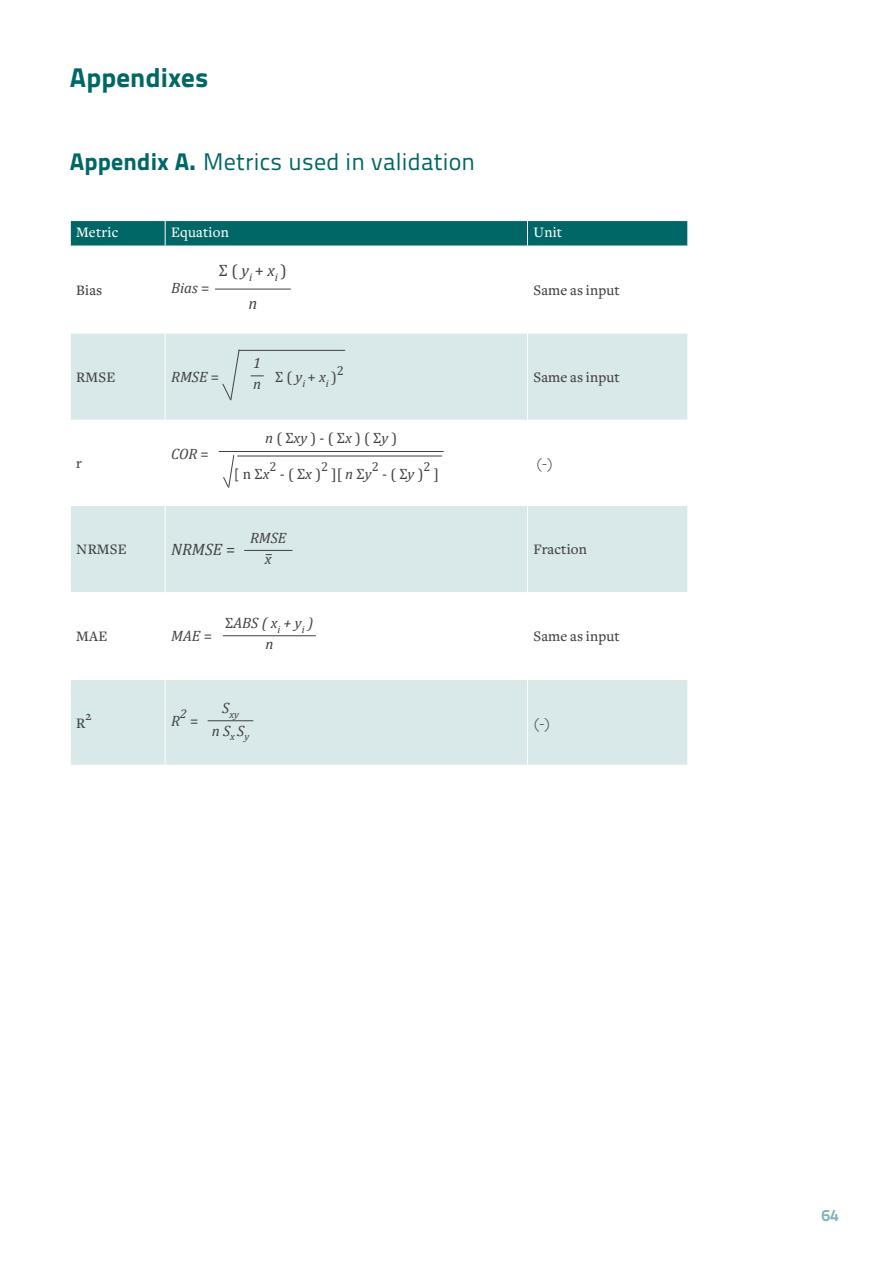
<style>
.page{position:relative;width:893px;height:1263px;background:#fff}
.page>*{position:absolute;margin:0;border:0;box-sizing:border-box;transform-origin:0 0}
.Heading_one__no_bull{font:800 27px "Titillium Text 22 L";letter-spacing:.01em;color:#066}
.Heading_one__no_bull-2{font:24px "Titillium Text 22 L";letter-spacing:.01em;color:#066}
.t1{font:16.5px/33px "Cambria";color:#414042;text-align:center}
.t2{font:italic 16.5px "Cambria";color:#414042}
.t3{font:700 16.5px "Titillium Text 22 L";color:#066}
.t4{font:500 15px "Freight Text";letter-spacing:.01em;color:#414042}
.t5{font:italic 15px/21px "Cambria";color:#414042;text-align:center}
.t6{font:15px "Cambria";color:#414042}
.t7{font:500 15px "Freight Text";letter-spacing:.01em;color:#fff}
.t8{font:12.75px "Cambria";color:#414042}
.t9{font:500 12.75px "Freight Text";color:#414042}
.t10{font:italic 12.75px "Cambria";color:#414042}
.t11{font:italic 10.5px "Cambria";color:#414042}
.s1{font-weight:800}
.s2{font-weight:800;font-size:27px}
.s3{font-style:normal}
.s4{font-style:italic}
</style>
<div class="page">
<svg style="left:71px;top:334px;width:616px;height:431px;fill:#d9e8e8"></svg>
<div style="left:70px;top:221px;width:618px;height:25px;background:#066"></div>
<hr style="left:70px;top:245px;width:95px;height:2px;background:#fff">
<hr style="left:165px;top:245px;width:362px;height:2px;background:#fff">
<hr style="left:527px;top:245px;width:160px;height:2px;background:#fff">
<hr style="left:165px;top:333px;width:1px;height:87px;background:#fff">
<hr style="left:527px;top:333px;width:1px;height:87px;background:#fff">
<hr style="left:165px;top:420px;width:1px;height:85px;background:#fff">
<hr style="left:527px;top:420px;width:1px;height:85px;background:#fff">
<hr style="left:165px;top:506px;width:1px;height:86px;background:#fff">
<hr style="left:527px;top:506px;width:1px;height:86px;background:#fff">
<hr style="left:165px;top:593px;width:1px;height:86px;background:#fff">
<hr style="left:527px;top:593px;width:1px;height:86px;background:#fff">
<hr style="left:165px;top:680px;width:1px;height:85px;background:#fff">
<hr style="left:527px;top:680px;width:1px;height:85px;background:#fff">
<hr style="left:71px;top:420px;width:94px;height:1px;background:#fff">
<hr style="left:165px;top:420px;width:362px;height:1px;background:#fff">
<hr style="left:527px;top:420px;width:161px;height:1px;background:#fff">
<hr style="left:71px;top:505px;width:94px;height:1px;background:#fff">
<hr style="left:165px;top:505px;width:362px;height:1px;background:#fff">
<hr style="left:527px;top:505px;width:161px;height:1px;background:#fff">
<hr style="left:71px;top:592px;width:94px;height:1px;background:#fff">
<hr style="left:165px;top:592px;width:362px;height:1px;background:#fff">
<hr style="left:527px;top:592px;width:161px;height:1px;background:#fff">
<hr style="left:71px;top:679px;width:94px;height:1px;background:#fff">
<hr style="left:165px;top:679px;width:362px;height:1px;background:#fff">
<hr style="left:527px;top:679px;width:161px;height:1px;background:#fff">
<hr style="left:215px;top:289px;width:75px;height:1px;background:#414042">
<svg style="left:222px;top:349px;width:18px;height:52px"></svg>
<svg style="left:251px;top:375px;width:12px;height:1px"></svg>
<hr style="left:239px;top:350px;width:106px;height:1px;background:#414042">
<hr style="left:238px;top:456px;width:204px;height:1px;background:#414042">
<hr style="left:219px;top:451px;width:224px;height:1px;background:#414042">
<hr style="left:244px;top:550px;width:48px;height:1px;background:#414042">
<hr style="left:223px;top:635px;width:92px;height:1px;background:#414042">
<hr style="left:208px;top:720px;width:45px;height:1px;background:#414042">
<svg style="left:223px;top:455px;width:15px;height:33px"></svg>
<p class="Heading_one__no_bull" style="left:70px;top:57px;width:140px">Appendixes</p>
<p class="Heading_one__no_bull-2" style="left:70px;top:144px;width:407px"><span class="s1">Appendix A</span><span class="s2">.</span> Metrics used in validation</p>
<p class="t7" style="left:76px;top:224px;width:43px">Metric</p>
<p class="t7" style="left:171px;top:224px;width:59px">Equation</p>
<p class="t7" style="left:533px;top:224px;width:30px">Unit</p>
<p class="t4" style="left:76px;top:282px;width:28px">Bias</p>
<p class="t5" style="left:171px;top:277px;width:40px">Bias <span class="s3">=</span></p>
<p class="t1" style="left:219px;top:253px;width:70px">Σ ( <span class="s4">y</span><sub>i</sub> + <span class="s4">x</span><sub>i</sub> ) <span class="s4">n</span></p>
<p class="t4" style="left:76px;top:369px;width:41px">RMSE</p>
<p class="t5" style="left:171px;top:366px;width:50px">RMSE <span class="s3">=</span></p>
<p class="t4" style="left:76px;top:455px;width:7px">r</p>
<p class="t5" style="left:171px;top:443px;width:39px">COR <span class="s3">=</span></p>
<p class="t5" style="left:253px;top:352px;width:9px">1</p>
<p class="t5" style="left:253px;top:373px;width:10px">n</p>
<p class="t6" style="left:275px;top:368px;width:63px">Σ ( <span class="s4">y</span><sub>i</sub> + <span class="s4">x</span><sub>i</sub> )</p>
<p class="t8" style="left:337px;top:363px;width:9px">2</p>
<p class="t6" style="left:265px;top:429px;width:134px"><span class="s4">n</span> ( Σ<span class="s4">xy</span> ) - ( Σ<span class="s4">x</span> ) ( Σ<span class="s4">y</span> )</p>
<p class="t6" style="left:243px;top:465px;width:28px">n Σ<span class="s4">x</span></p>
<p class="t8" style="left:269px;top:459px;width:9px">2</p>
<p class="t8" style="left:321px;top:459px;width:9px">2</p>
<p class="t8" style="left:372px;top:459px;width:9px">2</p>
<p class="t8" style="left:423px;top:459px;width:9px">2</p>
<p class="t6" style="left:280px;top:465px;width:43px">- ( Σ<span class="s4">x</span> )</p>
<p class="t6" style="left:382px;top:465px;width:43px">- ( Σ<span class="s4">y</span> )</p>
<p class="t6" style="left:331px;top:465px;width:42px">][ <span class="s4">n</span> Σ<span class="s4">y</span></p>
<p class="t6" style="left:434px;top:465px;width:7px">]</p>
<p class="t4" style="left:76px;top:541px;width:52px">NRMSE</p>
<p class="t2" style="left:171px;top:538px;width:65px">NRMSE <span class="s3">=</span></p>
<p class="t5" style="left:250px;top:527px;width:38px">RMSE</p>
<p class="t5" style="left:265px;top:548px;width:8px">x</p>
<p class="t4" style="left:76px;top:628px;width:33px">MAE</p>
<p class="t5" style="left:171px;top:624px;width:42px">MAE <span class="s3">=</span></p>
<p class="t5" style="left:225px;top:612px;width:90px"><span class="s3">Σ</span>ABS ( x<sub>i</sub> + y<sub>i</sub> ) n</p>
<p class="t10" style="left:180px;top:705px;width:8px">2</p>
<p class="t9" style="left:86px;top:709px;width:7px">2</p>
<p class="t5" style="left:171px;top:709px;width:10px">R</p>
<p class="t4" style="left:76px;top:715px;width:11px">R</p>
<p class="t6" style="left:190px;top:712px;width:10px">=</p>
<p class="t11" style="left:222px;top:707px;width:18px"><sup>S</sup>xy</p>
<p class="t5" style="left:212px;top:720px;width:39px">n S<sub>x</sub> S<sub>y</sub></p>
<p class="t4" style="left:533px;top:282px;width:88px">Same as input</p>
<p class="t4" style="left:533px;top:369px;width:88px">Same as input</p>
<p class="t4" style="left:536px;top:455px;width:19px">(-)</p>
<p class="t4" style="left:533px;top:541px;width:55px">Fraction</p>
<p class="t4" style="left:533px;top:628px;width:88px">Same as input</p>
<p class="t4" style="left:533px;top:715px;width:19px">(-)</p>
<p class="t3" style="left:821px;top:1203px;width:19px">64</p>
</div>
